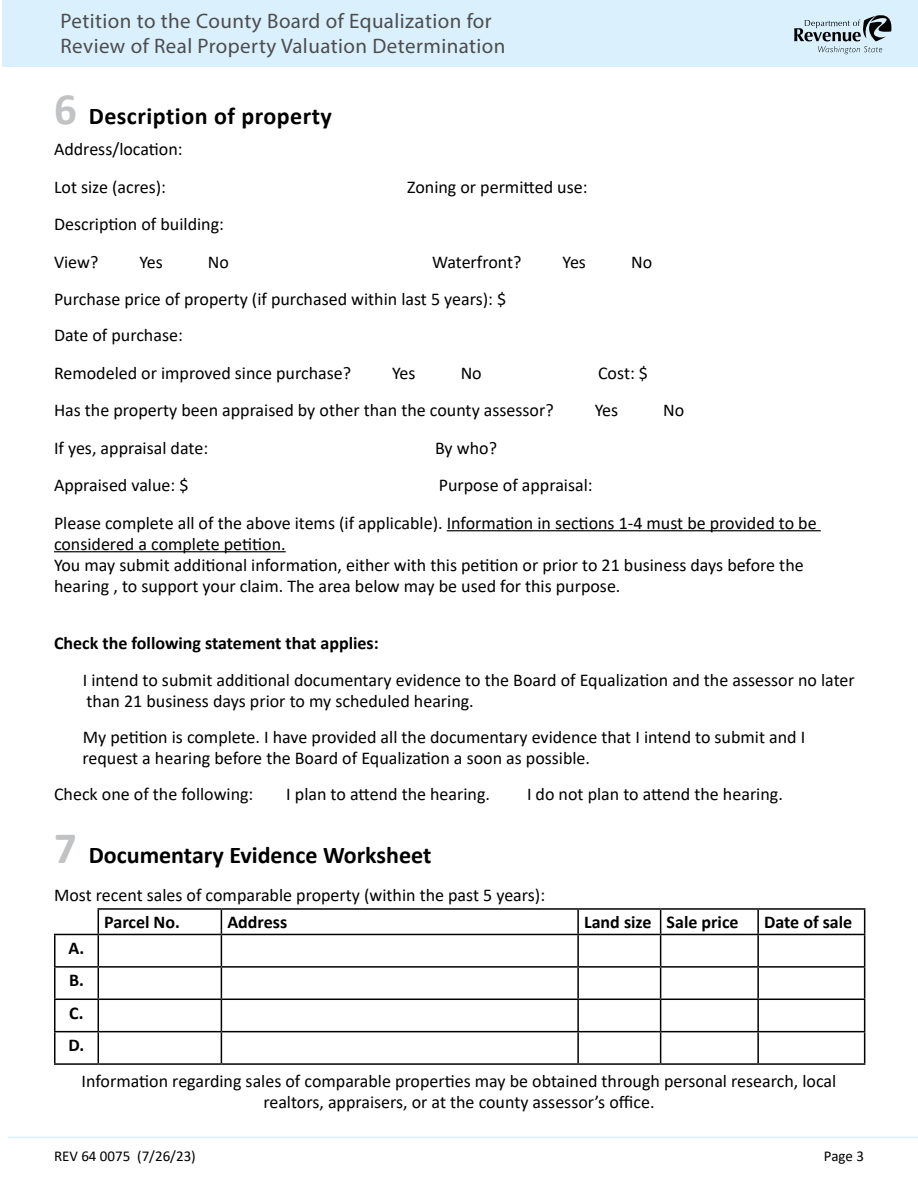
<style>
.page{position:relative;width:918px;height:1188px;background:#fff}
.page>*{position:absolute;margin:0;border:0;box-sizing:border-box;transform-origin:0 0}
.Normal__P{font:700 24px "Calibri";color:#000}
.Heading_2{font:700 24px "Calibri";letter-spacing:.02em;color:#000}
.t1{font:21px/25.2px "Myriad Pro";letter-spacing:.02em;color:#4d4d4f}
.Normal__P-2{font:18px/21px "Calibri";color:#000}
.Heading_4{font:700 18px "Calibri";color:#000}
.Normal__P-3{font:700 18px "Calibri";color:#000}
.t2{font:15px "Calibri";color:#000}
.s1{font-size:45px;color:#c0c2c4}
</style>
<div class="page">
<div style="left:2px;top:0;width:916px;height:66px;background:#daf1fd"></div>
<svg style="left:794px;top:15px;width:98px;height:39px"></svg>
<hr style="left:8px;top:1137px;width:910px;height:1px;background:#daf1fd">
<hr style="left:447px;top:530px;width:374px;height:1px;background:#000">
<hr style="left:54px;top:551px;width:232px;height:1px;background:#000">
<hr style="left:98px;top:908px;width:123px;height:2px;background:#000">
<hr style="left:221px;top:908px;width:357px;height:2px;background:#000">
<svg style="left:221px;top:910px;width:1px;height:24px"></svg>
<hr style="left:578px;top:908px;width:83px;height:2px;background:#000">
<hr style="left:577px;top:910px;width:2px;height:24px;background:#000">
<hr style="left:661px;top:908px;width:97px;height:2px;background:#000">
<svg style="left:660px;top:910px;width:1px;height:24px"></svg>
<hr style="left:758px;top:908px;width:107px;height:2px;background:#000">
<hr style="left:757px;top:910px;width:2px;height:24px;background:#000">
<svg style="left:864px;top:910px;width:1px;height:24px"></svg>
<hr style="left:54px;top:935px;width:2px;height:31px;background:#000">
<hr style="left:98px;top:934px;width:123px;height:1px;background:#000">
<hr style="left:98px;top:935px;width:1px;height:31px;background:#000">
<hr style="left:221px;top:934px;width:357px;height:1px;background:#000">
<hr style="left:221px;top:935px;width:1px;height:31px;background:#000">
<hr style="left:578px;top:934px;width:83px;height:1px;background:#000">
<hr style="left:577px;top:935px;width:2px;height:31px;background:#000">
<hr style="left:661px;top:934px;width:97px;height:1px;background:#000">
<hr style="left:660px;top:935px;width:1px;height:31px;background:#000">
<hr style="left:758px;top:934px;width:107px;height:1px;background:#000">
<hr style="left:757px;top:935px;width:2px;height:31px;background:#000">
<hr style="left:864px;top:935px;width:1px;height:31px;background:#000">
<hr style="left:54px;top:966px;width:44px;height:2px;background:#000">
<hr style="left:54px;top:968px;width:2px;height:31px;background:#000">
<hr style="left:98px;top:966px;width:123px;height:2px;background:#000">
<hr style="left:98px;top:968px;width:1px;height:31px;background:#000">
<hr style="left:221px;top:966px;width:357px;height:2px;background:#000">
<hr style="left:221px;top:968px;width:1px;height:31px;background:#000">
<hr style="left:578px;top:966px;width:83px;height:2px;background:#000">
<hr style="left:577px;top:968px;width:2px;height:31px;background:#000">
<hr style="left:661px;top:966px;width:97px;height:2px;background:#000">
<hr style="left:660px;top:968px;width:1px;height:31px;background:#000">
<hr style="left:758px;top:966px;width:107px;height:2px;background:#000">
<hr style="left:757px;top:968px;width:2px;height:31px;background:#000">
<hr style="left:864px;top:968px;width:1px;height:31px;background:#000">
<hr style="left:54px;top:999px;width:44px;height:1px;background:#000">
<hr style="left:54px;top:1000px;width:2px;height:31px;background:#000">
<hr style="left:98px;top:999px;width:123px;height:1px;background:#000">
<hr style="left:98px;top:1000px;width:1px;height:31px;background:#000">
<hr style="left:221px;top:999px;width:357px;height:1px;background:#000">
<hr style="left:221px;top:1000px;width:1px;height:31px;background:#000">
<hr style="left:578px;top:999px;width:83px;height:1px;background:#000">
<hr style="left:577px;top:1000px;width:2px;height:31px;background:#000">
<hr style="left:661px;top:999px;width:97px;height:1px;background:#000">
<hr style="left:660px;top:1000px;width:1px;height:31px;background:#000">
<hr style="left:758px;top:999px;width:107px;height:1px;background:#000">
<hr style="left:757px;top:1000px;width:2px;height:31px;background:#000">
<hr style="left:864px;top:1000px;width:1px;height:31px;background:#000">
<hr style="left:54px;top:1031px;width:44px;height:1px;background:#000">
<hr style="left:54px;top:1032px;width:2px;height:31px;background:#000">
<hr style="left:98px;top:1031px;width:123px;height:1px;background:#000">
<hr style="left:98px;top:1032px;width:1px;height:31px;background:#000">
<hr style="left:221px;top:1031px;width:357px;height:1px;background:#000">
<hr style="left:221px;top:1032px;width:1px;height:31px;background:#000">
<hr style="left:578px;top:1031px;width:83px;height:1px;background:#000">
<hr style="left:577px;top:1032px;width:2px;height:31px;background:#000">
<hr style="left:661px;top:1031px;width:97px;height:1px;background:#000">
<hr style="left:660px;top:1032px;width:1px;height:31px;background:#000">
<hr style="left:758px;top:1031px;width:107px;height:1px;background:#000">
<hr style="left:757px;top:1032px;width:2px;height:31px;background:#000">
<hr style="left:864px;top:1032px;width:1px;height:31px;background:#000">
<hr style="left:54px;top:1063px;width:44px;height:2px;background:#000">
<hr style="left:98px;top:1063px;width:123px;height:2px;background:#000">
<hr style="left:221px;top:1063px;width:357px;height:2px;background:#000">
<hr style="left:578px;top:1063px;width:83px;height:2px;background:#000">
<hr style="left:661px;top:1063px;width:97px;height:2px;background:#000">
<hr style="left:758px;top:1063px;width:107px;height:2px;background:#000">
<svg style="left:98px;top:910px;width:1px;height:24px"></svg>
<hr style="left:54px;top:934px;width:44px;height:1px;background:#000">
<p class="t1" style="left:60px;top:8px;width:447px">Petition to the County Board of Equalization for<br>Review of Real Property Valuation Determination</p>
<p class="Heading_2" style="left:54px;top:100px;width:279px"><span class="s1">6</span> Description of property</p>
<p class="Normal__P-2" style="left:54px;top:138px;width:130px">Address/location:</p>
<p class="Normal__P-2" style="left:54px;top:176px;width:114px">Lot size (acres):</p>
<p class="Normal__P-2" style="left:407px;top:176px;width:182px">Zoning or permitted use:</p>
<p class="Normal__P-2" style="left:54px;top:213px;width:172px">Description of building:</p>
<p class="Normal__P-2" style="left:54px;top:251px;width:46px">View?</p>
<p class="Normal__P-2" style="left:139px;top:251px;width:25px">Yes</p>
<p class="Normal__P-2" style="left:208px;top:251px;width:23px">No</p>
<p class="Normal__P-2" style="left:432px;top:251px;width:91px">Waterfront?</p>
<p class="Normal__P-2" style="left:563px;top:251px;width:25px">Yes</p>
<p class="Normal__P-2" style="left:631px;top:251px;width:23px">No</p>
<p class="Normal__P-2" style="left:54px;top:281px;width:454px;line-height:36px">Purchase price of property (if purchased within last 5 years): $<br>Date of purchase:</p>
<p class="Normal__P-2" style="left:54px;top:362px;width:299px">Remodeled or improved since purchase?</p>
<p class="Normal__P-2" style="left:392px;top:362px;width:25px">Yes</p>
<p class="Normal__P-2" style="left:461px;top:362px;width:23px">No</p>
<p class="Normal__P-2" style="left:598px;top:362px;width:51px">Cost: $</p>
<p class="Normal__P-2" style="left:54px;top:399px;width:501px">Has the property been appraised by other than the county assessor?</p>
<p class="Normal__P-2" style="left:595px;top:399px;width:25px">Yes</p>
<p class="Normal__P-2" style="left:663px;top:399px;width:23px">No</p>
<p class="Normal__P-2" style="left:54px;top:437px;width:156px">If yes, appraisal date:</p>
<p class="Normal__P-2" style="left:435px;top:437px;width:63px">By who?</p>
<p class="Normal__P-2" style="left:54px;top:474px;width:136px">Appraised value: $</p>
<p class="Normal__P-2" style="left:439px;top:474px;width:155px">Purpose of appraisal:</p>
<p class="Normal__P-2" style="left:54px;top:512px;width:764px">Please complete all of the above items (if applicable). Information in sections 1-4 must be provided to be considered a complete petition.<br>You may submit additional information, either with this petition or prior to 21 business days before the hearing , to support your claim. The area below may be used for this purpose.</p>
<p class="Normal__P-3" style="left:54px;top:630px;width:326px">Check the following statement that applies:</p>
<p class="Normal__P-2" style="left:83px;top:669px;width:773px">I intend to submit additional documentary evidence to the Board of Equalization and the assessor no later than 21 business days prior to my scheduled hearing.</p>
<p class="Normal__P-2" style="left:82px;top:726px;width:724px">My petition is complete. I have provided all the documentary evidence that I intend to submit and I request a hearing before the Board of Equalization a soon as possible.</p>
<p class="Normal__P-2" style="left:54px;top:783px;width:201px">Check one of the following:</p>
<p class="Normal__P-2" style="left:286px;top:783px;width:205px">I plan to attend the hearing.</p>
<p class="Normal__P-2" style="left:527px;top:783px;width:257px">I do not plan to attend the hearing.</p>
<p class="Normal__P" style="left:54px;top:838px;width:379px"><span class="s1">7</span> Documentary Evidence Worksheet</p>
<p class="Normal__P-2" style="left:54px;top:884px;width:493px">Most recent sales of comparable property (within the past 5 years):</p>
<h4 class="Heading_4" style="left:104px;top:910px;width:77px">Parcel No.</h4>
<h4 class="Heading_4" style="left:227px;top:910px;width:61px">Address</h4>
<h4 class="Heading_4" style="left:584px;top:910px;width:69px">Land size</h4>
<h4 class="Heading_4" style="left:667px;top:910px;width:74px">Sale price</h4>
<h4 class="Heading_4" style="left:764px;top:910px;width:90px">Date of sale</h4>
<h4 class="Heading_4" style="left:69px;top:935px;width:17px">A.</h4>
<h4 class="Heading_4" style="left:69px;top:968px;width:16px">B.</h4>
<h4 class="Heading_4" style="left:69px;top:1000px;width:16px">C.</h4>
<h4 class="Heading_4" style="left:69px;top:1032px;width:17px">D.</h4>
<p class="Normal__P-2" style="left:82px;top:1070px;width:756px;text-align:center">Information regarding sales of comparable properties may be obtained through personal research, local realtors, appraisers, or at the county assessor’s office.</p>
<p class="t2" style="left:54px;top:1145px;width:143px">REV 64 0075 (7/26/23)</p>
<p class="t2" style="left:824px;top:1145px;width:42px">Page 3</p>
</div>
